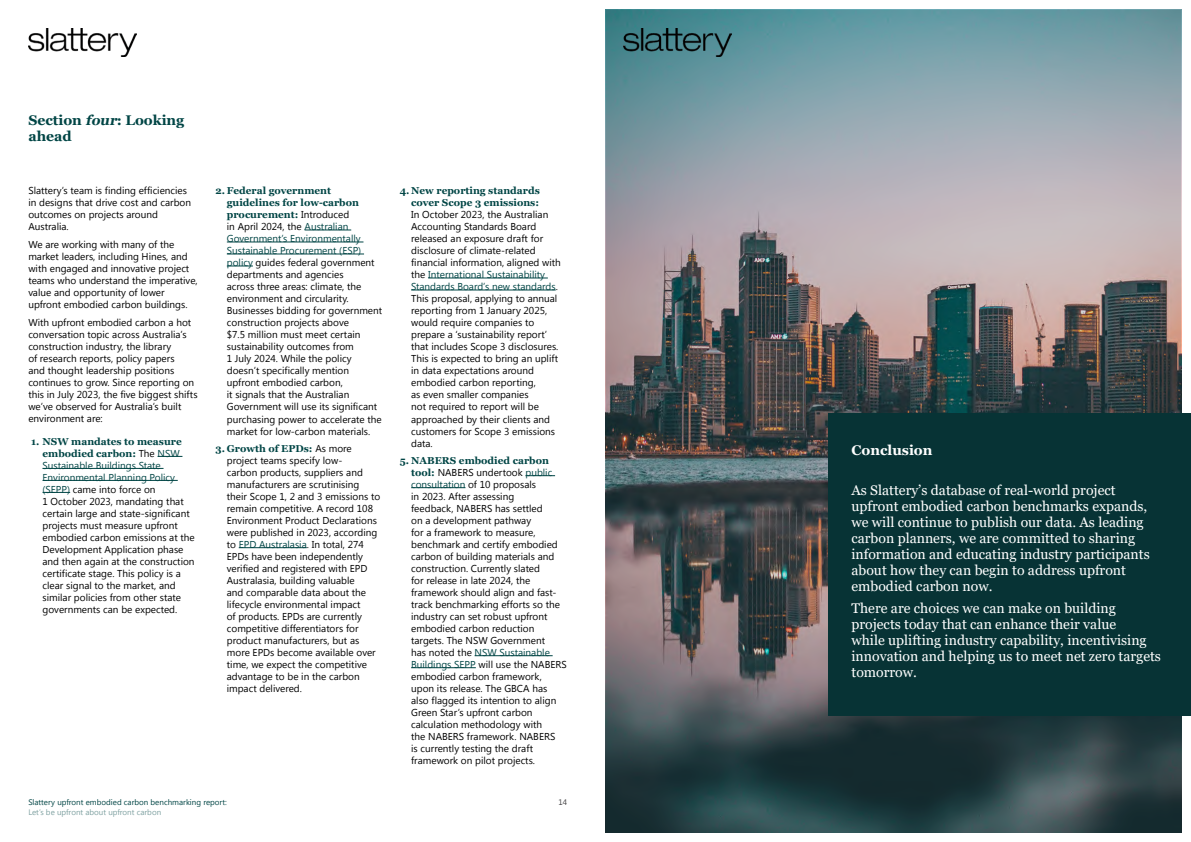
<style>
.page{position:relative;width:1191px;height:842px;background:#fff}
.page>*{position:absolute;margin:0;border:0;box-sizing:border-box;transform-origin:0 0}
.t1{font:14px/16px "Georgia";color:#fff}
.t2{font:700 14px/16px "Georgia";color:#004545}
.t3{font:700 14px "Georgia";color:#fff}
.t4{font:10px/12px "Khmer UI";color:#000}
.t5{font:700 10px/12px "Georgia";color:#004545;text-align:right}
.t6{font:8px "Khmer UI";color:#004545}
.t7{font:8px "Khmer UI";color:#80a2a2}
.t8{font:8px "Khmer UI";color:#414042}
.s1{font-style:italic}
.s2{font-family:"Khmer UI";font-weight:400;color:#000}
.s3{font-family:"Khmer UI";font-weight:400}
.s4{color:#004545}
.s5{font-family:"Georgia";font-weight:700;color:#004545}
</style>
<div class="page">
<img style="left:28px;top:28px;width:108px;height:29px">
<img style="left:606px;top:10px;width:575px;height:822px">
<img style="left:624px;top:28px;width:107px;height:29px">
<div style="left:828px;top:413px;width:363px;height:303px;background:#073335"></div>
<svg style="left:158px;top:456px;width:24px;height:1px"></svg>
<hr style="left:43px;top:468px;width:120px;height:1px;background:#004545">
<hr style="left:43px;top:480px;width:135px;height:1px;background:#004545">
<svg style="left:43px;top:492px;width:27px;height:1px"></svg>
<hr style="left:304px;top:230px;width:47px;height:1px;background:#004545">
<hr style="left:227px;top:242px;width:136px;height:1px;background:#004545">
<hr style="left:227px;top:254px;width:137px;height:1px;background:#004545">
<svg style="left:227px;top:266px;width:26px;height:1px"></svg>
<hr style="left:239px;top:547px;width:68px;height:1px;background:#004545">
<hr style="left:428px;top:278px;width:120px;height:1px;background:#004545">
<hr style="left:411px;top:290px;width:145px;height:1px;background:#004545">
<hr style="left:525px;top:475px;width:30px;height:1px;background:#004545">
<hr style="left:411px;top:487px;width:54px;height:1px;background:#004545">
<hr style="left:474px;top:655px;width:78px;height:1px;background:#004545">
<hr style="left:411px;top:667px;width:65px;height:1px;background:#004545">
<h1 class="t2" style="left:28px;top:112px;width:157px">Section <span class="s1">four</span>: Looking ahead</h1>
<p class="t4" style="left:28px;top:185px;width:164px">Slattery’s team is finding efficiencies in designs that drive cost and carbon outcomes on projects around<br>Australia.</p>
<p class="t4" style="left:28px;top:238px;width:171px">We are working with many of the market leaders, including Hines, and with engaged and innovative project teams who understand the imperative, value and opportunity of lower upfront embodied carbon buildings.</p>
<p class="t4" style="left:28px;top:316px;width:171px">With upfront embodied carbon a hot conversation topic across Australia’s construction industry, the library<br>of research reports, policy papers<br>and thought leadership positions continues to grow. Since reporting on this in July 2023, the five biggest shifts we’ve observed for Australia’s built environment are:</p>
<p class="t5" style="left:31px;top:435px;width:152px">1. NSW mandates to measure embodied carbon: <span class="s2">The</span> <span class="s3">NSW</span></p>
<p class="t4" style="left:43px;top:459px;width:154px"><span class="s4">Sustainable Buildings State<br>Environmental Planning Policy (SEPP)</span> came into force on<br>1 October 2023, mandating that certain large and state-significant projects must measure upfront embodied carbon emissions at the<br>Development Application phase and then again at the construction certificate stage. This policy is a clear signal to the market, and similar policies from other state governments can be expected.</p>
<p class="t5" style="left:227px;top:185px;width:134px;text-align:left;text-indent:-11px">2. Federal government guidelines for low-carbon procurement: <span class="s2">Introduced</span></p>
<p class="t4" style="left:227px;top:221px;width:157px">in April 2024, the <span class="s4">Australian<br>Government’s Environmentally<br>Sustainable Procurement (ESP) policy</span> guides federal government departments and agencies<br>across three areas: climate, the environment and circularity.<br>Businesses bidding for government construction projects above<br>$7.5 million must meet certain sustainability outcomes from<br>1 July 2024. While the policy doesn’t specifically mention upfront embodied carbon,<br>it signals that the Australian<br>Government will use its significant purchasing power to accelerate the market for low-carbon materials.</p>
<p class="t5" style="left:215px;top:443px;width:138px">3. Growth of EPDs: <span class="s2">As more</span></p>
<p class="t4" style="left:227px;top:455px;width:155px">project teams specify low-<br>carbon products, suppliers and manufacturers are scrutinising their Scope 1, 2 and 3 emissions to remain competitive. A record 108<br>Environment Product Declarations were published in 2023, according to <span class="s4">EPD Australasia</span>. In total, 274<br>EPDs have been independently verified and registered with EPD<br>Australasia, building valuable<br>and comparable data about the lifecycle environmental impact<br>of products. EPDs are currently competitive differentiators for product manufacturers, but as more EPDs become available over time, we expect the competitive advantage to be in the carbon impact delivered.</p>
<p class="t6" style="left:28px;top:798px;width:200px">Slattery upfront embodied carbon benchmarking report:</p>
<p class="t7" style="left:28px;top:807px;width:134px">Let’s be upfront about upfront carbon</p>
<p class="t5" style="left:400px;top:185px;width:141px">4. New reporting standards cover Scope 3 emissions:</p>
<p class="t4" style="left:411px;top:209px;width:151px">In October 2023, the Australian<br>Accounting Standards Board released an exposure draft for disclosure of climate-related financial information, aligned with the <span class="s4">International Sustainability<br>Standards Board’s new standards</span>.<br>This proposal, applying to annual reporting from 1 January 2025, would require companies to prepare a ‘sustainability report’ that includes Scope 3 disclosures.<br>This is expected to bring an uplift in data expectations around embodied carbon reporting,<br>as even smaller companies<br>not required to report will be approached by their clients and customers for Scope 3 emissions data.</p>
<p class="t5" style="left:400px;top:455px;width:151px">5. NABERS embodied carbon</p>
<p class="t4" style="left:411px;top:467px;width:157px"><span class="s5">tool:</span> NABERS undertook <span class="s4">public consultation</span> of 10 proposals<br>in 2023. After assessing<br>feedback, NABERS has settled<br>on a development pathway<br>for a framework to measure, benchmark and certify embodied carbon of building materials and construction. Currently slated<br>for release in late 2024, the framework should align and fast&shy;track benchmarking efforts so the industry can set robust upfront embodied carbon reduction targets. The NSW Government<br>has noted the <span class="s4">NSW Sustainable<br>Buildings SEPP</span> will use the NABERS embodied carbon framework, upon its release. The GBCA has also flagged its intention to align<br>Green Star’s upfront carbon calculation methodology with<br>the NABERS framework. NABERS<br>is currently testing the draft framework on pilot projects.</p>
<p class="t8" style="left:558px;top:798px;width:10px">14</p>
<h1 class="t3" style="left:851px;top:441px;width:83px">Conclusion</h1>
<p class="t1" style="left:851px;top:483px;width:300px">As Slattery’s database of real-world project upfront embodied carbon benchmarks expands, we will continue to publish our data. As leading carbon planners, we are committed to sharing information and educating industry participants about how they can begin to address upfront embodied carbon now.</p>
<h1 class="t1" style="left:851px;top:600px;width:311px">There are choices we can make on building projects today that can enhance their value<br>while uplifting industry capability, incentivising innovation and helping us to meet net zero targets tomorrow.</h1>
</div>
